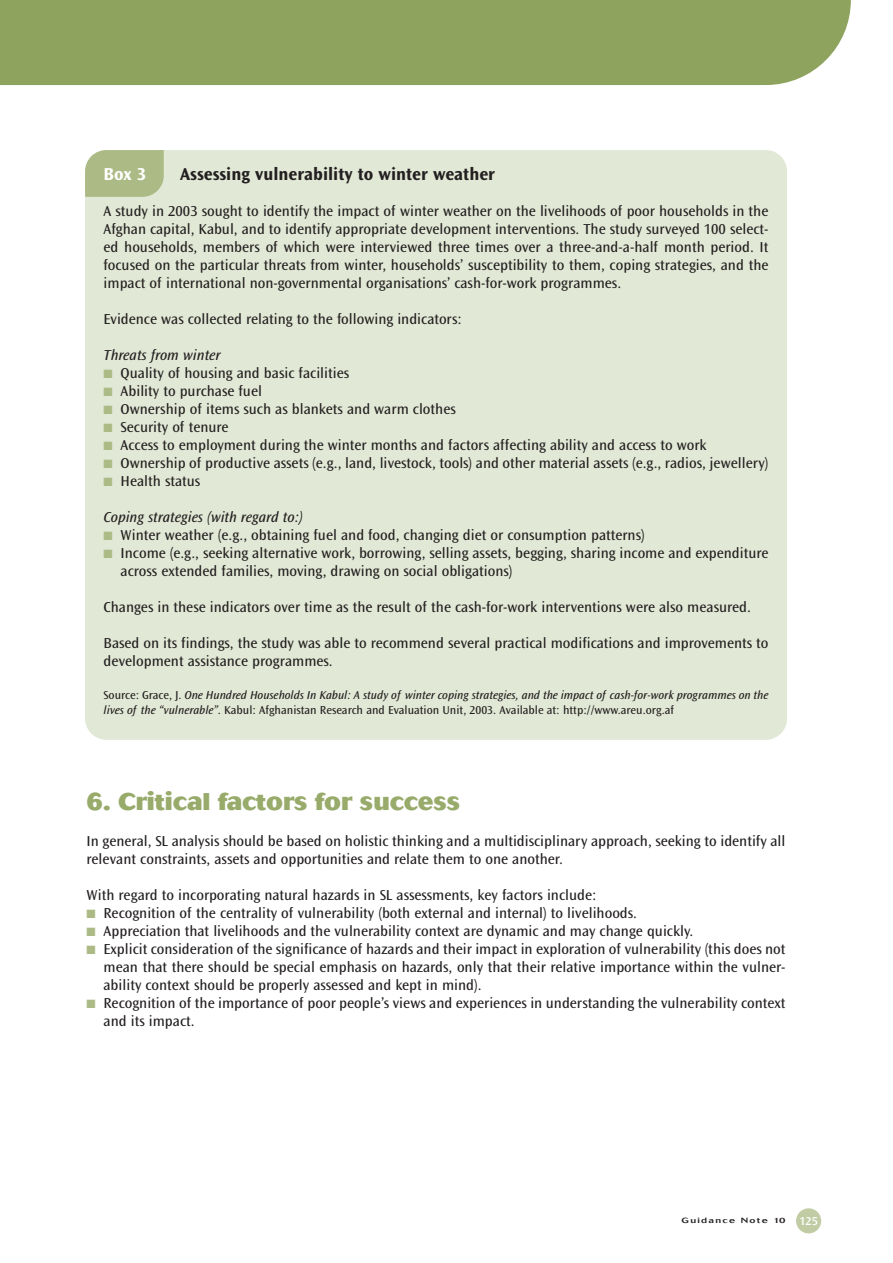
<style>
.page{position:relative;width:893px;height:1263px;background:#fff}
.page>*{position:absolute;margin:0;border:0;box-sizing:border-box;transform-origin:0 0}
.t1{font:800 24px "Cosmos";color:#98ab6b}
.t2{font:700 18px "Ocean Sans";color:#231f20}
.t3{font:700 18px "Ocean Sans";color:#fff}
.t4{font:15px/18px "Ocean Sans";color:#231f20}
.t5{font:italic 15px "Ocean Sans";color:#231f20}
.t6{font:italic 12px/15px "Ocean Sans";color:#231f20}
.t7{font:500 7.5px "Cosmos";letter-spacing:.13em;color:#231f20;scale:1.33 1}
.s1{color:#acbb86}
.s2{font-style:normal}
.s3{font-family:"Ocean Sans";font-weight:600;font-size:12px;color:#fff}
</style>
<div class="page">
<div style="left:85px;top:150px;width:702px;height:590px;background:#e1e8d5;border-radius:21px"></div>
<svg style="left:85px;top:150px;width:79px;height:47px;background:#afbe8b"></svg>
<div style="left:796px;top:1208px;width:25px;height:25px;background:#c1cca4;border-radius:50%"></div>
<div style="left:0;top:0;width:850px;height:85px;background:#8ea35e"></div>
<p class="t3" style="left:104px;top:167px;width:44px">Box 3</p>
<p class="t2" style="left:180px;top:167px;width:316px">Assessing vulnerability to winter weather</p>
<p class="t4" style="left:104px;top:203px;width:666px;text-align:justify">A study in 2003 sought to identify the impact of winter weather on the livelihoods of poor households in the Afghan capital, Kabul, and to identify appropriate development interventions. The study surveyed 100 select&shy;ed households, members of which were interviewed three times over a three-and-a-half month period. It focused on the particular threats from winter, households’ susceptibility to them, coping strategies, and the impact of international non-governmental organisations’ cash-for-work programmes.</p>
<p class="t4" style="left:104px;top:311px;width:360px">Evidence was collected relating to the following indicators:</p>
<p class="t5" style="left:104px;top:349px;width:118px">Threats from winter</p>
<p class="t4" style="left:104px;top:365px;width:247px"><span class="s1">■</span> Quality of housing and basic facilities</p>
<p class="t4" style="left:104px;top:383px;width:160px"><span class="s1">■</span> Ability to purchase fuel</p>
<p class="t4" style="left:104px;top:401px;width:353px"><span class="s1">■</span> Ownership of items such as blankets and warm clothes</p>
<p class="t4" style="left:104px;top:419px;width:126px"><span class="s1">■</span> Security of tenure</p>
<p class="t4" style="left:104px;top:437px;width:604px"><span class="s1">■</span> Access to employment during the winter months and factors affecting ability and access to work</p>
<p class="t4" style="left:104px;top:455px;width:666px"><span class="s1">■</span> Ownership of productive assets (e.g., land, livestock, tools) and other material assets (e.g., radios, jewellery)</p>
<p class="t4" style="left:104px;top:473px;width:98px"><span class="s1">■</span> Health status</p>
<p class="t5" style="left:104px;top:511px;width:200px">Coping strategies (with regard to:)</p>
<p class="t4" style="left:104px;top:527px;width:542px"><span class="s1">■</span> Winter weather (e.g., obtaining fuel and food, changing diet or consumption patterns)</p>
<p class="t4" style="left:121px;top:545px;width:649px;text-indent:-17px"><span class="s1">■</span> Income (e.g., seeking alternative work, borrowing, selling assets, begging, sharing income and expenditure across extended families, moving, drawing on social obligations)</p>
<p class="t4" style="left:104px;top:599px;width:648px">Changes in these indicators over time as the result of the cash-for-work interventions were also measured.</p>
<p class="t4" style="left:104px;top:635px;width:666px">Based on its findings, the study was able to recommend several practical modifications and improvements to development assistance programmes.</p>
<p class="t6" style="left:104px;top:689px;width:666px"><span class="s2">Source: Grace, J.</span> One Hundred Households In Kabul: A study of winter coping strategies, and the impact of cash-for-work programmes on the lives of the “vulnerable”<span class="s2">. Kabul: Afghanistan Research and Evaluation Unit, 2003. Available at: http://www.areu.org.af</span></p>
<h1 class="t1" style="left:87px;top:793px;width:375px">6. Critical factors for success</h1>
<p class="t4" style="left:87px;top:833px;width:700px">In general, SL analysis should be based on holistic thinking and a multidisciplinary approach, seeking to identify all relevant constraints, assets and opportunities and relate them to one another.</p>
<p class="t4" style="left:87px;top:887px;width:511px">With regard to incorporating natural hazards in SL assessments, key factors include:</p>
<p class="t4" style="left:87px;top:905px;width:552px"><span class="s1">■</span> Recognition of the centrality of vulnerability (both external and internal) to livelihoods.</p>
<p class="t4" style="left:87px;top:923px;width:608px"><span class="s1">■</span> Appreciation that livelihoods and the vulnerability context are dynamic and may change quickly.</p>
<p class="t4" style="left:104px;top:941px;width:683px;text-align:justify;text-indent:-17px"><span class="s1">■</span> Explicit consideration of the significance of hazards and their impact in exploration of vulnerability (this does not mean that there should be special emphasis on hazards, only that their relative importance within the vulner&shy;ability context should be properly assessed and kept in mind).</p>
<p class="t4" style="left:104px;top:995px;width:683px;text-indent:-17px"><span class="s1">■</span> Recognition of the importance of poor people’s views and experiences in understanding the vulnerability context and its impact.</p>
<p class="t7" style="left:681px;top:1218px;width:104px">Guidance Note 10 <span class="s3">125</span></p>
</div>
